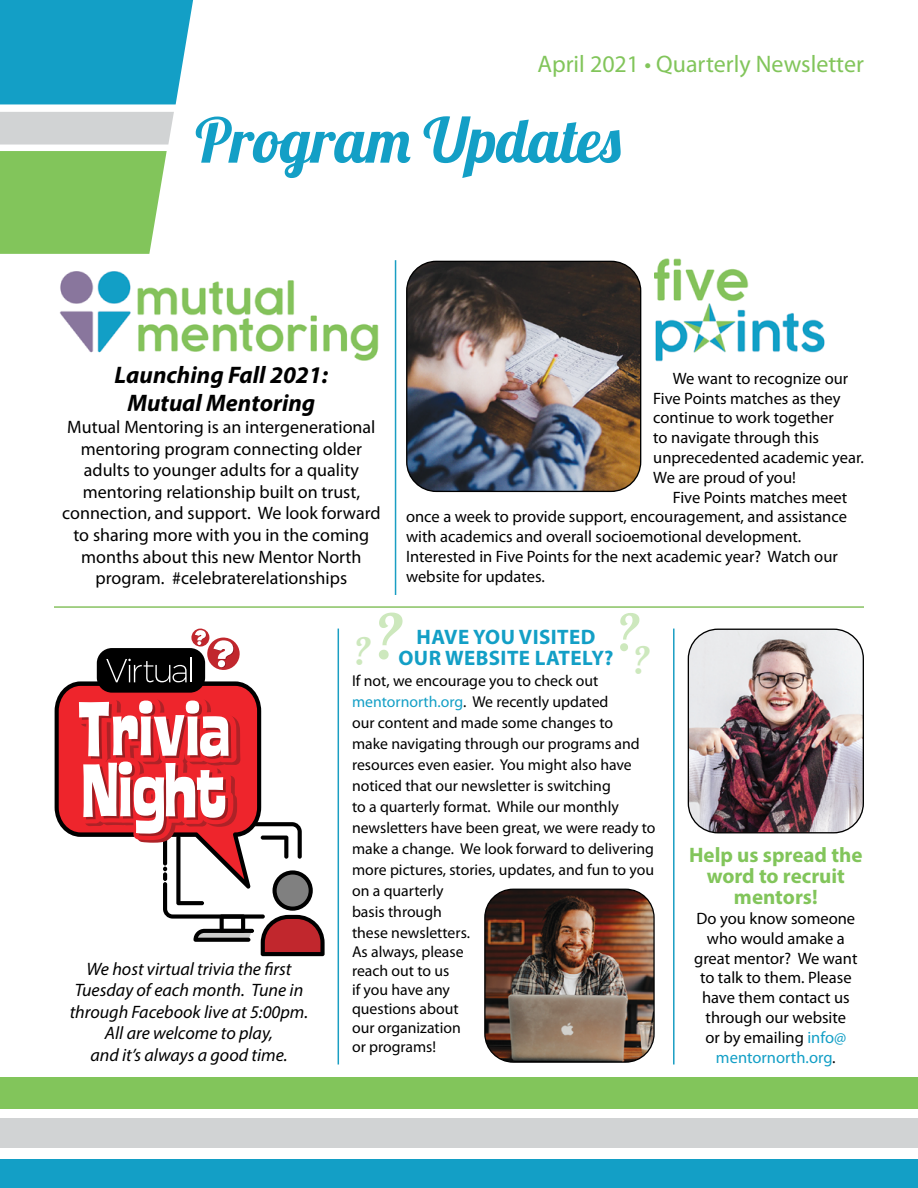
<style>
.page{position:relative;width:918px;height:1188px;background:#fff}
.page>*{position:absolute;margin:0;border:0;box-sizing:border-box;transform-origin:0 0}
.t1{font:61.5px "Lobster";color:#139fc6}
.t2{font:50.25px "Lobster";color:#cde8bd}
.t3{font:36.9px "Lobster";color:#cde8bd}
.t4{font:italic 700 24px/28.8px "Myriad Pro";color:#000;text-align:center}
.t5{font:24px "Myriad Pro";color:#82c55b}
.t6{font:700 21px/21px "Myriad Pro";color:#82c55b;text-align:center}
.t7{font:700 21px/21px "Myriad Pro";letter-spacing:.02em;color:#139fc6;text-align:center}
.t8{font:18px/21.6px "Myriad Pro";color:#000;text-align:center}
.t9{font:italic 18px/21.6px "Myriad Pro";color:#000;text-align:center}
.t10{font:16.5px/19.8px "Myriad Pro";color:#000}
.t11{font:15.75px/21px "Myriad Pro";color:#000}
.s1{color:#139fc6}
</style>
<div class="page">
<img style="left:407px;top:261px;width:234px;height:230px">
<div style="left:406px;top:261px;width:235px;height:231px;border:1px solid #000;border-radius:30px"></div>
<div style="left:0;top:151px;width:167px;height:103px;background:#82c55b"></div>
<div style="left:0;top:112px;width:174px;height:33px;background:#d1d3d4"></div>
<div style="left:0;top:0;width:193px;height:104px;background:#139fc6"></div>
<div style="left:0;top:1077px;width:918px;height:31px;background:#82c55b"></div>
<div style="left:0;top:1118px;width:918px;height:29px;background:#d1d3d4"></div>
<div style="left:0;top:1160px;width:918px;height:28px;background:#139fc6"></div>
<img style="left:60px;top:271px;width:319px;height:90px">
<svg style="left:55px;top:630px;width:270px;height:326px"></svg>
<img style="left:655px;top:258px;width:170px;height:104px">
<hr style="left:54px;top:606px;width:810px;height:2px;background:#87c261">
<hr style="left:395px;top:260px;width:1px;height:335px;background:#1a9ec3">
<hr style="left:338px;top:629px;width:1px;height:436px;background:#1a9ec3">
<hr style="left:673px;top:629px;width:2px;height:436px;background:#1a9ec3">
<img style="left:486px;top:889px;width:167px;height:172px">
<div style="left:484px;top:889px;width:171px;height:174px;border:1px solid #000;border-radius:28px"></div>
<img style="left:688px;top:629px;width:175px;height:204px">
<div style="left:688px;top:629px;width:176px;height:204px;border:1px solid #000;border-radius:30px"></div>
<h3 class="t5" style="left:537px;top:49px;width:328px">April 2021 • Quarterly Newsletter</h3>
<h1 class="t1" style="left:195px;top:101px;width:429px">Program Updates</h1>
<h3 class="t4" style="left:115px;top:359px;width:215px">Launching Fall 2021:<br>Mutual Mentoring</h3>
<p class="t8" style="left:62px;top:416px;width:320px">Mutual Mentoring is an intergenerational mentoring program connecting older adults to younger adults for a quality mentoring relationship built on trust, connection, and support. We look forward to sharing more with you in the coming months about this new Mentor North program. #celebraterelationships</p>
<p class="t10" style="left:653px;top:368px;width:212px;text-indent:20px">We want to recognize our<br>Five Points matches as they continue to work together<br>to navigate through this unprecedented academic year.<br>We are proud of you!</p>
<p class="t10" style="left:406px;top:487px;width:443px;text-indent:267px">Five Points matches meet once a week to provide support, encouragement, and assistance with academics and overall socioemotional development.<br>Interested in Five Points for the next academic year? Watch our website for updates.</p>
<p class="t9" style="left:70px;top:958px;width:240px">We host virtual trivia the first<br>Tuesday of each month. Tune in through Facebook live at 5:00pm.<br>All are welcome to play,<br>and it’s always a good time.</p>
<h3 class="t3" style="left:355px;top:629px;width:50px">?<sup>?</sup></h3>
<h2 class="t2" style="left:618px;top:601px;width:24px">?</h2>
<h3 class="t7" style="left:399px;top:626px;width:217px">HAVE YOU VISITED<br>OUR WEBSITE LATELY?</h3>
<p class="t11" style="left:352px;top:670px;width:305px">If not, we encourage you to check out <span class="s1">mentornorth.org</span>. We recently updated<br>our content and made some changes to<br>make navigating through our programs and resources even easier. You might also have noticed that our newsletter is switching<br>to a quarterly format. While our monthly newsletters have been great, we were ready to make a change. We look forward to delivering more pictures, stories, updates, and fun to you on a quarterly<br>basis through<br>these newsletters.</p>
<p class="t11" style="left:352px;top:942px;width:113px;line-height:18.9px">As always, please reach out to us<br>if you have any questions about our organization or programs!</p>
<h3 class="t3" style="left:634px;top:638px;width:18px">?</h3>
<h3 class="t6" style="left:689px;top:844px;width:175px">Help us spread the word to recruit mentors!</h3>
<p class="t10" style="left:694px;top:908px;width:165px;text-align:center">Do you know someone who would amake a great mentor? We want to talk to them. Please have them contact us through our website<br>or by emailing <span class="s1">info@ mentornorth.org</span>.</p>
</div>
